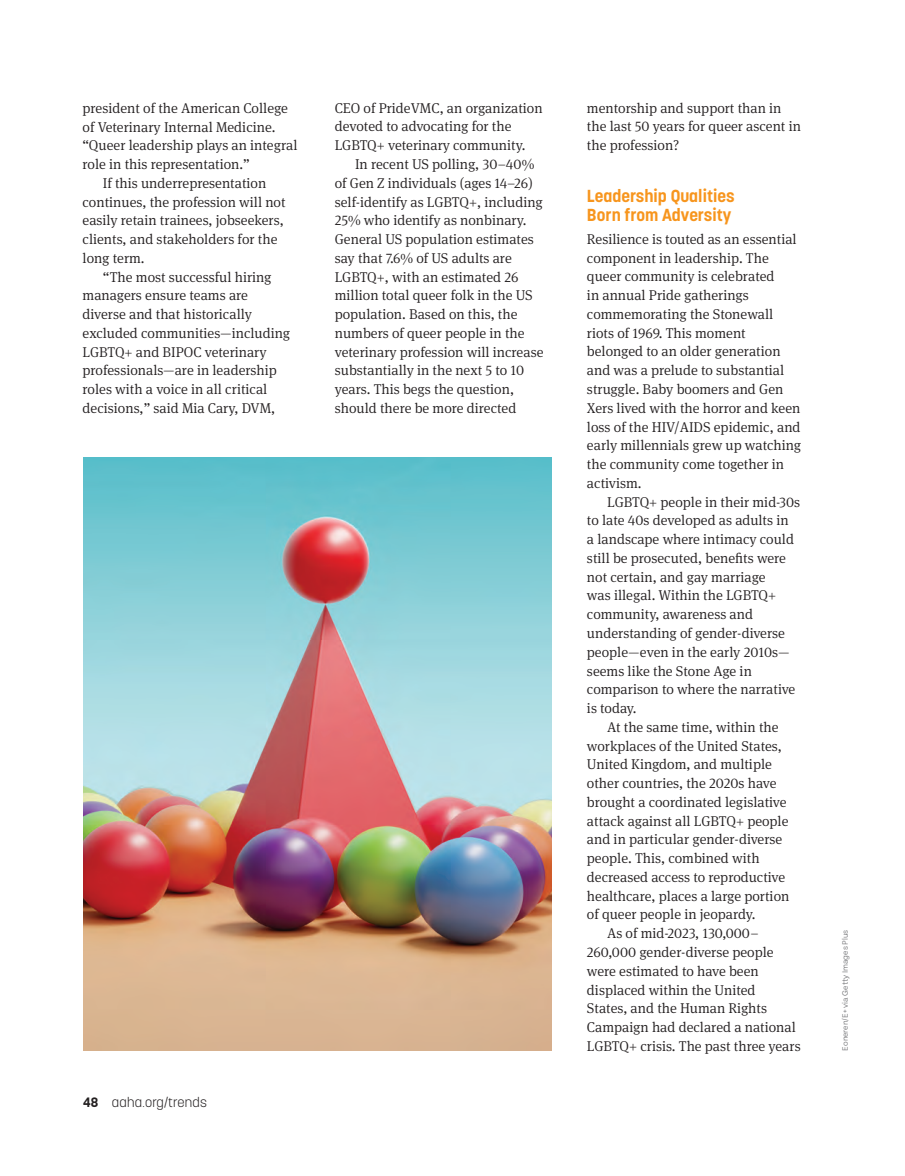
<style>
.page{position:relative;width:905px;height:1176px;background:#fff}
.page>*{position:absolute;margin:0;border:0;box-sizing:border-box;transform-origin:0 0}
.t1{font:700 17.25px/18.8px "Korolev";color:#f7951d}
.t2{font:300 14.25px/18.8px "Meta Serif Pro";color:#231f20}
.t3{font:300 13.5px "Korolev";letter-spacing:.02em;color:#231f20}
.t4{font:300 8.25px "Tenon";color:#6c6d70}
.s1{font-weight:700}
</style>
<div class="page">
<img style="left:83px;top:457px;width:468px;height:593px">
<p class="t2" style="left:83px;top:98px;width:207px">president of the American College</p>
<p class="t2" style="left:83px;top:116px;width:194px">of Veterinary Internal Medicine.</p>
<p class="t2" style="left:83px;top:135px;width:216px">“Queer leadership plays an integral</p>
<p class="t2" style="left:83px;top:154px;width:169px">role in this representation.”</p>
<p class="t2" style="left:103px;top:173px;width:165px">If this underrepresentation</p>
<p class="t2" style="left:83px;top:191px;width:204px">continues, the profession will not</p>
<p class="t2" style="left:83px;top:210px;width:203px">easily retain trainees, jobseekers,</p>
<p class="t2" style="left:83px;top:229px;width:196px">clients, and stakeholders for the</p>
<p class="t2" style="left:83px;top:248px;width:64px">long term.</p>
<p class="t2" style="left:103px;top:266px;width:170px">“The most successful hiring</p>
<p class="t2" style="left:83px;top:285px;width:167px">managers ensure teams are</p>
<p class="t2" style="left:83px;top:304px;width:171px">diverse and that historically</p>
<p class="t2" style="left:83px;top:323px;width:209px">excluded communities—including</p>
<p class="t2" style="left:83px;top:341px;width:185px">LGBTQ+ and BIPOC veterinary</p>
<p class="t2" style="left:83px;top:360px;width:196px">professionals—are in leadership</p>
<p class="t2" style="left:83px;top:379px;width:186px">roles with a voice in all critical</p>
<p class="t2" style="left:83px;top:398px;width:194px">decisions,” said Mia Cary, DVM,</p>
<p class="t2" style="left:335px;top:98px;width:209px">CEO of PrideVMC, an organization devoted to advocating for the<br>LGBTQ+ veterinary community.</p>
<p class="t2" style="left:335px;top:154px;width:210px;text-indent:20px">In recent US polling, 30–40% of Gen Z individuals (ages 14–26) self-identify as LGBTQ+, including<br>25% who identify as nonbinary.<br>General US population estimates say that 7.6% of US adults are<br>LGBTQ+, with an estimated 26 million total queer folk in the US population. Based on this, the numbers of queer people in the veterinary profession will increase substantially in the next 5 to 10 years. This begs the question, should there be more directed</p>
<p class="t3" style="left:83px;top:1093px;width:125px"><span class="s1">48</span> aaha.org/trends</p>
<p class="t2" style="left:586px;top:98px;width:215px">mentorship and support than in the last 50 years for queer ascent in the profession?</p>
<p class="t1" style="left:586px;top:186px;width:149px">Leadership Qualities<br>Born from Adversity</p>
<p class="t2" style="left:586px;top:229px;width:216px">Resilience is touted as an essential component in leadership. The queer community is celebrated<br>in annual Pride gatherings commemorating the Stonewall riots of 1969. This moment belonged to an older generation and was a prelude to substantial struggle. Baby boomers and Gen<br>Xers lived with the horror and keen loss of the HIV/AIDS epidemic, and early millennials grew up watching the community come together in activism.</p>
<p class="t2" style="left:607px;top:491px;width:194px">LGBTQ+ people in their mid-30s</p>
<p class="t2" style="left:586px;top:510px;width:203px">to late 40s developed as adults in</p>
<p class="t2" style="left:586px;top:529px;width:208px">a landscape where intimacy could</p>
<p class="t2" style="left:586px;top:548px;width:200px">still be prosecuted, benefits were</p>
<p class="t2" style="left:586px;top:566px;width:180px">not certain, and gay marriage</p>
<p class="t2" style="left:586px;top:585px;width:191px">was illegal. Within the LGBTQ+</p>
<p class="t2" style="left:586px;top:604px;width:167px">community, awareness and</p>
<p class="t2" style="left:586px;top:623px;width:199px">understanding of gender-diverse</p>
<p class="t2" style="left:586px;top:641px;width:204px">people—even in the early 2010s—</p>
<p class="t2" style="left:586px;top:660px;width:166px">seems like the Stone Age in</p>
<p class="t2" style="left:586px;top:679px;width:210px">comparison to where the narrative</p>
<p class="t2" style="left:586px;top:698px;width:51px">is today.</p>
<p class="t2" style="left:607px;top:716px;width:173px">At the same time, within the</p>
<p class="t2" style="left:586px;top:735px;width:196px">workplaces of the United States,</p>
<p class="t2" style="left:586px;top:754px;width:186px">United Kingdom, and multiple</p>
<p class="t2" style="left:586px;top:773px;width:191px">other countries, the 2020s have</p>
<p class="t2" style="left:586px;top:791px;width:201px">brought a coordinated legislative</p>
<p class="t2" style="left:586px;top:810px;width:203px">attack against all LGBTQ+ people</p>
<p class="t2" style="left:586px;top:829px;width:197px">and in particular gender-diverse</p>
<p class="t2" style="left:586px;top:848px;width:174px">people. This, combined with</p>
<p class="t2" style="left:586px;top:866px;width:200px">decreased access to reproductive</p>
<p class="t2" style="left:586px;top:885px;width:204px">healthcare, places a large portion</p>
<p class="t2" style="left:586px;top:904px;width:170px">of queer people in jeopardy.</p>
<p class="t2" style="left:607px;top:923px;width:153px">As of mid-2023, 130,000–</p>
<p class="t2" style="left:586px;top:941px;width:188px">260,000 gender-diverse people</p>
<p class="t2" style="left:586px;top:960px;width:173px">were estimated to have been</p>
<p class="t2" style="left:586px;top:979px;width:170px">displaced within the United</p>
<p class="t2" style="left:586px;top:998px;width:181px">States, and the Human Rights</p>
<p class="t2" style="left:586px;top:1016px;width:210px">Campaign had declared a national</p>
<p class="t2" style="left:586px;top:1035px;width:215px">LGBTQ+ crisis. The past three years</p>
<p class="t4" style="left:840px;top:1050px;width:122px;rotate:-90deg">Eoneren/E+ via Getty Images Plus</p>
</div>
